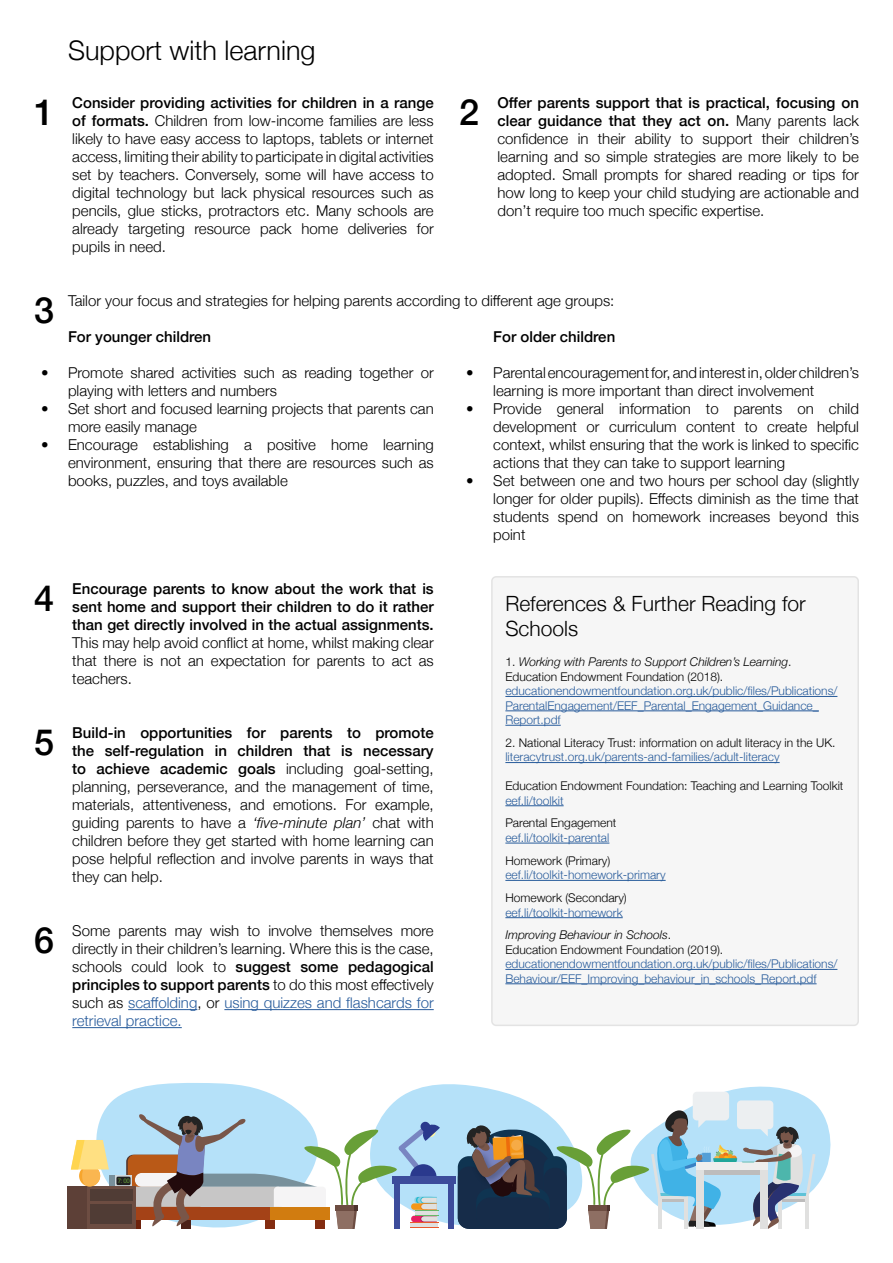
<style>
.page{position:relative;width:893px;height:1263px;background:#fff}
.page>*{position:absolute;margin:0;border:0;box-sizing:border-box;transform-origin:0 0}
.t1{font:500 36px "Helvetica Neue";color:#000}
.t2{font:300 27px "Helvetica Neue";color:#000}
.t3{font:300 21px/25.2px "Helvetica Neue";color:#000}
.t4{font:300 15px/18px "Helvetica Neue";color:#000;text-align:justify}
.t5{font:500 15px/18px "Helvetica Neue";color:#000;text-align:justify}
.t6{font:300 12px/14.4px "Helvetica Neue";color:#275b9b}
.t7{font:300 12px "Helvetica Neue";color:#000}
.t8{font:italic 300 12px/14.4px "Helvetica Neue";color:#000}
.t9{font:6.3px "Arial";color:#689f37}
.s1{font-weight:500}
.s2{font-style:italic}
.s3{color:#275b9b}
.s4{font-style:normal}
.s5{font-style:normal;color:#275b9b}
</style>
<div class="page">
<hr style="left:128px;top:1009px;width:69px;height:1px;background:#275b9b">
<hr style="left:224px;top:1009px;width:210px;height:1px;background:#275b9b">
<hr style="left:72px;top:1027px;width:110px;height:1px;background:#275b9b">
<div style="left:492px;top:577px;width:366px;height:448px;background:#f6f6f6;border-radius:4px"></div>
<hr style="left:505px;top:696px;width:332px;height:1px;background:#275b9b">
<hr style="left:505px;top:710px;width:314px;height:1px;background:#275b9b">
<hr style="left:505px;top:725px;width:56px;height:1px;background:#275b9b">
<hr style="left:505px;top:762px;width:275px;height:1px;background:#275b9b">
<hr style="left:505px;top:805px;width:59px;height:1px;background:#275b9b">
<hr style="left:505px;top:843px;width:104px;height:1px;background:#275b9b">
<hr style="left:505px;top:880px;width:161px;height:1px;background:#275b9b">
<hr style="left:505px;top:917px;width:118px;height:1px;background:#275b9b">
<hr style="left:505px;top:969px;width:332px;height:1px;background:#275b9b">
<hr style="left:505px;top:983px;width:312px;height:1px;background:#275b9b">
<div style="left:491px;top:576px;width:368px;height:450px;border:2px solid #e3e3e3;border-radius:4px"></div>
<div style="left:67px;top:1186px;width:21px;height:42px;background:#5d4037"></div>
<svg style="left:71px;top:1083px;width:760px;height:146px"></svg>
<h2 class="t2" style="left:68px;top:29px;width:249px">Support with learning</h2>
<p class="t4" style="left:72px;top:93px;width:363px"><span class="s1">Consider providing activities for children in a range of formats.</span> Children from low-income families are less likely to have easy access to laptops, tablets or internet access, limiting their ability to participate in digital activities set by teachers. Conversely, some will have access to digital technology but lack physical resources such as pencils, glue sticks, protractors etc. Many schools are already targeting resource pack home deliveries for pupils in need.</p>
<p class="t4" style="left:497px;top:93px;width:363px"><span class="s1">Offer parents support that is practical, focusing on clear guidance that they act on.</span> Many parents lack confidence in their ability to support their children’s learning and so simple strategies are more likely to be adopted. Small prompts for shared reading or tips for how long to keep your child studying are actionable and don’t require too much specific expertise.</p>
<h1 class="t1" style="left:34px;top:83px;width:22px">1</h1>
<h1 class="t1" style="left:459px;top:83px;width:22px">2</h1>
<h1 class="t1" style="left:34px;top:281px;width:22px">3</h1>
<p class="t4" style="left:68px;top:291px;width:548px">Tailor your focus and strategies for helping parents according to different age groups:</p>
<p class="t5" style="left:68px;top:326px;width:145px">For younger children</p>
<p class="t4" style="left:68px;top:363px;width:367px;text-indent:-27px">• Promote shared activities such as reading together or playing with letters and numbers</p>
<p class="t4" style="left:68px;top:399px;width:367px;text-indent:-27px">• Set short and focused learning projects that parents can more easily manage</p>
<p class="t4" style="left:68px;top:435px;width:367px;text-indent:-27px">• Encourage establishing a positive home learning environment, ensuring that there are resources such as books, puzzles, and toys available</p>
<h1 class="t1" style="left:34px;top:569px;width:22px">4</h1>
<p class="t5" style="left:72px;top:578px;width:363px">Encourage parents to know about the work that is sent home and support their children to do it rather than get directly involved in the actual assignments.</p>
<p class="t4" style="left:72px;top:633px;width:363px">This may help avoid conflict at home, whilst making clear that there is not an expectation for parents to act as teachers.</p>
<h1 class="t1" style="left:34px;top:713px;width:22px">5</h1>
<p class="t4" style="left:72px;top:723px;width:363px"><span class="s1">Build-in opportunities for parents to promote the self-regulation in children that is necessary to achieve academic goals</span> including goal-setting, planning, perseverance, and the management of time, materials, attentiveness, and emotions. For example, guiding parents to have a <span class="s2">‘five-minute plan’</span> chat with children before they get started with home learning can pose helpful reflection and involve parents in ways that they can help.</p>
<h1 class="t1" style="left:34px;top:911px;width:22px">6</h1>
<p class="t4" style="left:72px;top:921px;width:363px">Some parents may wish to involve themselves more directly in their children’s learning. Where this is the case, schools could look to <span class="s1">suggest some pedagogical principles to support parents</span> to do this most effectively such as <span class="s3">scaffolding</span>, or <span class="s3">using quizzes and flashcards for retrieval practice.</span></p>
<p class="t5" style="left:493px;top:326px;width:124px">For older children</p>
<p class="t4" style="left:493px;top:363px;width:367px;text-indent:-27px">• Parental encouragement for, and interest in, older children’s learning is more important than direct involvement</p>
<p class="t4" style="left:493px;top:399px;width:367px;text-indent:-27px">• Provide general information to parents on child development or curriculum content to create helpful context, whilst ensuring that the work is linked to specific actions that they can take to support learning</p>
<p class="t4" style="left:493px;top:471px;width:367px;text-indent:-27px">• Set between one and two hours per school day (slightly longer for older pupils). Effects diminish as the time that students spend on homework increases beyond this point</p>
<h3 class="t3" style="left:505px;top:589px;width:302px">References &amp; Further Reading for<br>Schools</h3>
<p class="t8" style="left:505px;top:654px;width:288px"><span class="s4">1.</span> Working with Parents to Support Children’s Learning<span class="s4">.<br>Education Endowment Foundation (2018).</span></p>
<p class="t6" style="left:505px;top:683px;width:334px">educationendowmentfoundation.org.uk/public/files/Publications/<br>ParentalEngagement/EEF_Parental_Engagement_Guidance_<br>Report.pdf</p>
<p class="t7" style="left:505px;top:733px;width:332px">2. National Literacy Trust: information on adult literacy in the UK.</p>
<p class="t6" style="left:505px;top:749px;width:276px">literacytrust.org.uk/parents-and-families/adult-literacy</p>
<p class="t7" style="left:505px;top:776px;width:340px">Education Endowment Foundation: Teaching and Learning Toolkit</p>
<p class="t6" style="left:505px;top:792px;width:60px">eef.li/toolkit</p>
<p class="t7" style="left:505px;top:813px;width:112px">Parental Engagement</p>
<p class="t6" style="left:505px;top:829px;width:106px">eef.li/toolkit-parental</p>
<p class="t7" style="left:505px;top:851px;width:106px">Homework (Primary)</p>
<p class="t6" style="left:505px;top:867px;width:162px">eef.li/toolkit-homework-primary</p>
<p class="t7" style="left:505px;top:888px;width:123px">Homework (Secondary)</p>
<p class="t8" style="left:505px;top:900px;width:167px;line-height:23px"><span class="s5">eef.li/toolkit-homework<br></span>Improving Behaviour in Schools<span class="s4">.</span></p>
<p class="t7" style="left:505px;top:940px;width:219px">Education Endowment Foundation (2019).</p>
<p class="t6" style="left:505px;top:956px;width:334px">educationendowmentfoundation.org.uk/public/files/Publications/<br>Behaviour/EEF_Improving_behaviour_in_schools_Report.pdf</p>
<p class="t9" style="left:118px;top:1177px;width:13px">7: 00</p>
</div>
